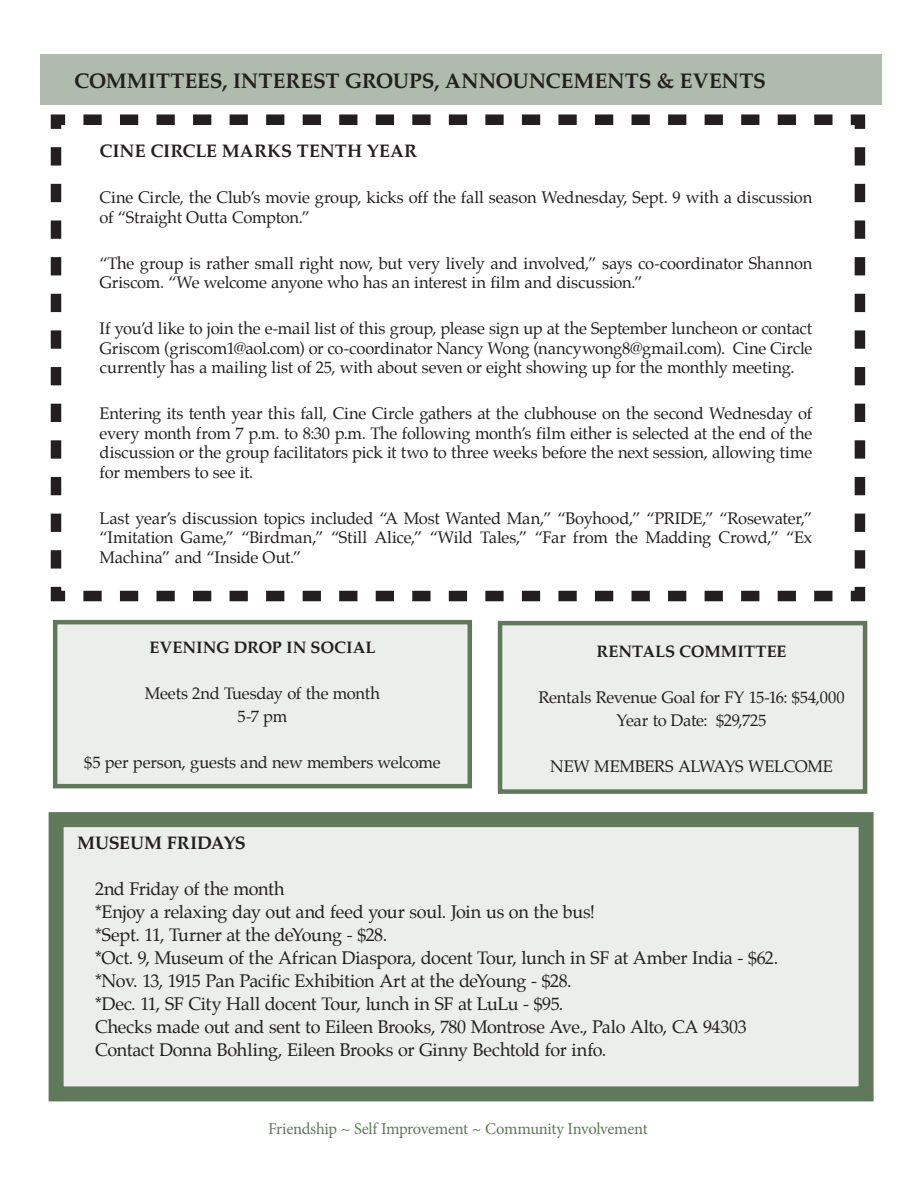
<style>
.page{position:relative;width:918px;height:1188px;background:#fff}
.page>*{position:absolute;margin:0;border:0;box-sizing:border-box;transform-origin:0 0}
.Body_Text{font:700 21px "Palatino";letter-spacing:-.01em;color:#231f20}
.Body_Text-2{font:18px "Palatino";letter-spacing:-.02em;color:#231f20}
.Body_Text-3{font:700 18px "Palatino";letter-spacing:.005em;color:#231f20}
.Body_Text-4{font:16.5px/19.5px "Palatino";letter-spacing:-.015em;color:#231f20;text-align:justify}
.Box_Text{font:16.5px "Minion Pro";letter-spacing:-.02em;color:#60795b}
.Body_Text-5{font:700 16.5px "Palatino";letter-spacing:-.005em;color:#231f20}
</style>
<div class="page">
<svg style="left:50px;top:114px;width:816px;height:488px"></svg>
<div style="left:55px;top:622px;width:415px;height:164px;background:#ebeeeb"></div>
<div style="left:53px;top:620px;width:419px;height:168px;border:4px solid #60795b"></div>
<div style="left:56px;top:820px;width:810px;height:274px;background:#ebeeeb"></div>
<div style="left:49px;top:812px;width:825px;height:289px;border:15px solid #60795b"></div>
<div style="left:40px;top:54px;width:842px;height:50px;background:#afbcad"></div>
<div style="left:500px;top:623px;width:365px;height:169px;background:#ebeeeb"></div>
<div style="left:498px;top:621px;width:369px;height:173px;border:4px solid #60795b"></div>
<p class="Body_Text" style="left:74px;top:63px;width:693px">COMMITTEES, INTEREST GROUPS, ANNOUNCEMENTS &amp; EVENTS</p>
<p class="Body_Text-3" style="left:100px;top:136px;width:319px">CINE CIRCLE MARKS TENTH YEAR</p>
<p class="Body_Text-4" style="left:100px;top:188px;width:714px">Cine Circle, the Club’s movie group, kicks off the fall season Wednesday, Sept. 9 with a discussion of “Straight Outta Compton.”</p>
<p class="Body_Text-4" style="left:100px;top:253px;width:714px">“The group is rather small right now, but very lively and involved,” says co-coordinator Shannon<br>Griscom. “We welcome anyone who has an interest in film and discussion.”</p>
<p class="Body_Text-4" style="left:100px;top:319px;width:714px">If you’d like to join the e-mail list of this group, please sign up at the September luncheon or contact Griscom (griscom1@aol.com) or co-coordinator Nancy Wong (nancywong8@gmail.com). Cine Circle currently has a mailing list of 25, with about seven or eight showing up for the monthly meeting.</p>
<p class="Body_Text-4" style="left:100px;top:404px;width:714px">Entering its tenth year this fall, Cine Circle gathers at the clubhouse on the second Wednesday of every month from 7 p.m. to 8:30 p.m. The following month’s film either is selected at the end of the discussion or the group facilitators pick it two to three weeks before the next session, allowing time for members to see it.</p>
<p class="Body_Text-4" style="left:100px;top:508px;width:714px">Last year’s discussion topics included “A Most Wanted Man,” “Boyhood,” “PRIDE,” “Rosewater,” “Imitation Game,” “Birdman,” “Still Alice,” “Wild Tales,” “Far from the Madding Crowd,” “Ex Machina” and “Inside Out.”</p>
<p class="Body_Text-5" style="left:149px;top:634px;width:228px">EVENING DROP IN SOCIAL</p>
<p class="Body_Text-4" style="left:145px;top:684px;width:237px">Meets 2nd Tuesday of the month</p>
<p class="Body_Text-4" style="left:238px;top:707px;width:51px">5-7 pm</p>
<p class="Body_Text-4" style="left:84px;top:753px;width:358px">$5 per person, guests and new members welcome</p>
<p class="Body_Text-5" style="left:596px;top:637px;width:192px">RENTALS COMMITTEE</p>
<p class="Body_Text-4" style="left:539px;top:687px;width:307px">Rentals Revenue Goal for FY 15-16: $54,000</p>
<p class="Body_Text-4" style="left:617px;top:710px;width:151px">Year to Date: $29,725</p>
<p class="Body_Text-4" style="left:550px;top:756px;width:284px">NEW MEMBERS ALWAYS WELCOME</p>
<p class="Body_Text-3" style="left:77px;top:828px;width:170px">MUSEUM FRIDAYS</p>
<p class="Body_Text-2" style="left:95px;top:874px;width:191px">2nd Friday of the month</p>
<p class="Body_Text-2" style="left:95px;top:897px;width:502px">*Enjoy a relaxing day out and feed your soul. Join us on the bus!</p>
<p class="Body_Text-2" style="left:95px;top:920px;width:294px">*Sept. 11, Turner at the deYoung - $28.</p>
<p class="Body_Text-2" style="left:95px;top:943px;width:685px">*Oct. 9, Museum of the African Diaspora, docent Tour, lunch in SF at Amber India - $62.</p>
<p class="Body_Text-2" style="left:95px;top:966px;width:478px">*Nov. 13, 1915 Pan Pacific Exhibition Art at the deYoung - $28.</p>
<p class="Body_Text-2" style="left:95px;top:989px;width:470px">*Dec. 11, SF City Hall docent Tour, lunch in SF at LuLu - $95.</p>
<p class="Body_Text-2" style="left:95px;top:1012px;width:653px">Checks made out and sent to Eileen Brooks, 780 Montrose Ave., Palo Alto, CA 94303</p>
<p class="Body_Text-2" style="left:95px;top:1035px;width:513px">Contact Donna Bohling, Eileen Brooks or Ginny Bechtold for info.</p>
<p class="Box_Text" style="left:268px;top:1118px;width:381px">Friendship ~ Self Improvement ~ Community Involvement</p>
</div>
